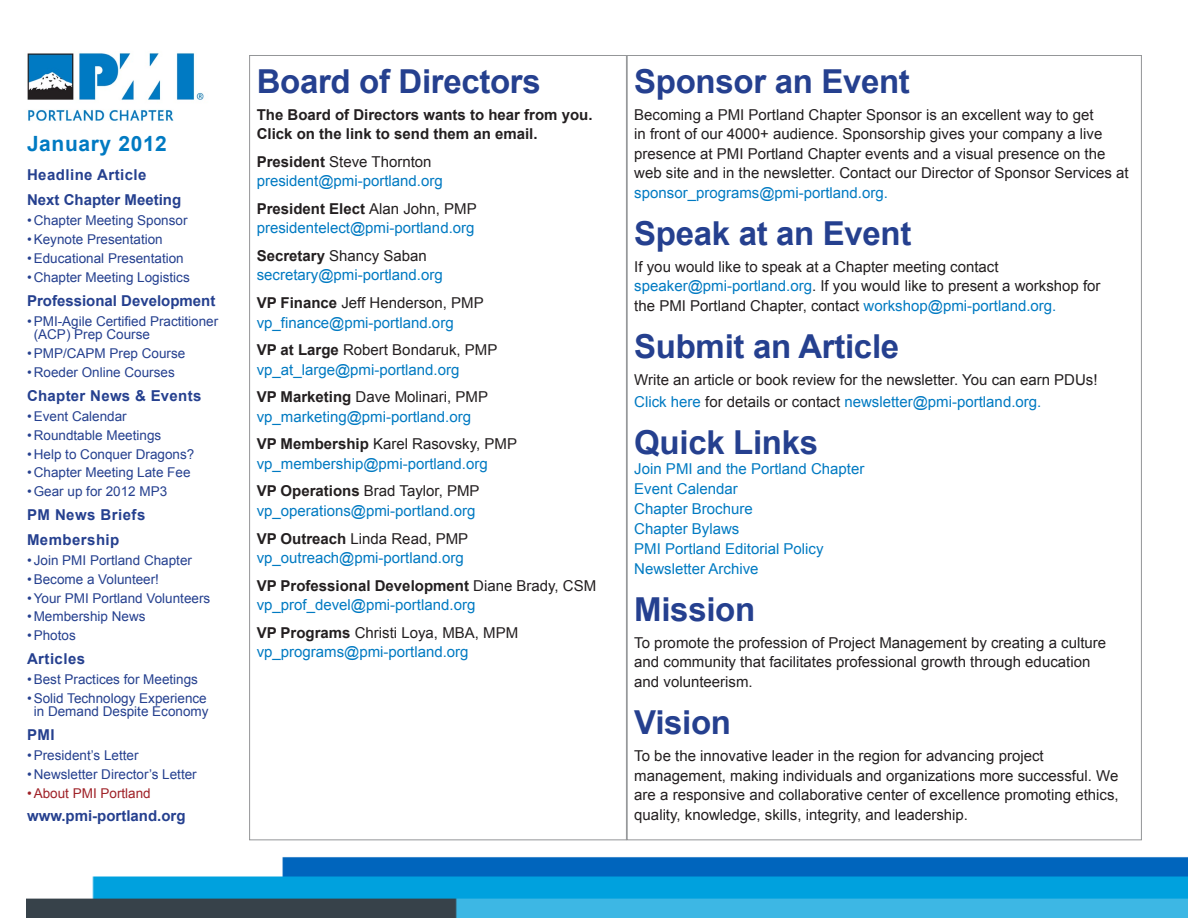
<style>
.page{position:relative;width:1188px;height:918px;background:#fff}
.page>*{position:absolute;margin:0;border:0;box-sizing:border-box;transform-origin:0 0}
.t1{font:700 33px "Arial";letter-spacing:-.01em;color:#25408f}
.t2{font:700 21px "Arial";letter-spacing:.03em;color:#007ac2}
.t3{font:15px/19.5px "Arial";color:#231f20}
.t4{font:15px/19.5px "Arial";color:#007ac2}
.t5{font:700 15px/24.8px "Arial";color:#25408f}
.t6{font:700 15px/19.5px "Arial";color:#231f20}
.t7{font:700 15px/24.8px "Arial";letter-spacing:.02em;color:#25408f}
.t8{font:13.5px/13.5px "Arial";color:#25408f}
.t9{font:13.5px "Arial";color:#9f2127}
.s1{font-weight:700;color:#231f20}
.s2{color:#231f20}
.s3{color:#007ac2}
</style>
<div class="page">
<img style="left:27px;top:53px;width:177px;height:68px">
<img style="left:26px;top:857px;width:1162px;height:61px">
<h2 class="t2" style="left:27px;top:129px;width:142px">January 2012</h2>
<p class="t5" style="left:27px;top:163px;width:156px">Headline Article<br>Next Chapter Meeting</p>
<p class="t8" style="left:27px;top:214px;width:162px">• Chapter Meeting Sponsor</p>
<p class="t8" style="left:27px;top:233px;width:137px">• Keynote Presentation</p>
<p class="t8" style="left:27px;top:252px;width:158px">• Educational Presentation</p>
<p class="t8" style="left:27px;top:271px;width:164px">• Chapter Meeting Logistics</p>
<p class="t5" style="left:27px;top:288px;width:190px">Professional Development</p>
<p class="t8" style="left:34px;top:314px;width:186px;text-indent:-7px">• PMI-Agile Certified Practitioner (ACP) Prep Course</p>
<p class="t8" style="left:27px;top:347px;width:160px">• PMP/CAPM Prep Course</p>
<p class="t8" style="left:27px;top:366px;width:149px">• Roeder Online Courses</p>
<p class="t7" style="left:27px;top:383px;width:176px">Chapter News &amp; Events</p>
<p class="t8" style="left:27px;top:409px;width:101px">• Event Calendar</p>
<p class="t8" style="left:27px;top:428px;width:136px">• Roundtable Meetings</p>
<p class="t8" style="left:27px;top:447px;width:169px">• Help to Conquer Dragons?</p>
<p class="t8" style="left:27px;top:466px;width:165px">• Chapter Meeting Late Fee</p>
<p class="t8" style="left:27px;top:485px;width:142px">• Gear up for 2012 MP3</p>
<p class="t7" style="left:27px;top:503px;width:120px">PM News Briefs<br>Membership</p>
<p class="t8" style="left:27px;top:553px;width:167px">• Join PMI Portland Chapter</p>
<p class="t8" style="left:27px;top:572px;width:134px">• Become a Volunteer!</p>
<p class="t8" style="left:27px;top:591px;width:185px">• Your PMI Portland Volunteers</p>
<p class="t8" style="left:27px;top:610px;width:120px">• Membership News</p>
<p class="t8" style="left:27px;top:629px;width:50px">• Photos</p>
<p class="t7" style="left:27px;top:647px;width:60px">Articles</p>
<p class="t8" style="left:27px;top:673px;width:173px">• Best Practices for Meetings</p>
<p class="t8" style="left:27px;top:692px;width:183px;text-align:center">• Solid Technology Experience in Demand Despite Economy</p>
<p class="t7" style="left:27px;top:723px;width:29px">PMI</p>
<p class="t8" style="left:27px;top:749px;width:113px">• President’s Letter</p>
<p class="t8" style="left:27px;top:768px;width:171px">• Newsletter Director’s Letter</p>
<p class="t9" style="left:27px;top:784px;width:125px">• About PMI Portland</p>
<p class="t5" style="left:27px;top:804px;width:160px">www.pmi-portland.org</p>
<h1 class="t1" style="left:257px;top:59px;width:286px">Board of Directors</h1>
<p class="t6" style="left:257px;top:105px;width:337px">The Board of Directors wants to hear from you.<br>Click on the link to send them an email.</p>
<p class="t4" style="left:257px;top:152px;width:188px"><span class="s1">President</span> <span class="s2">Steve Thornton </span>president@pmi-portland.org</p>
<p class="t4" style="left:257px;top:199px;width:222px"><span class="s1">President Elect</span> <span class="s2">Alan John, PMP </span>presidentelect@pmi-portland.org</p>
<p class="t4" style="left:257px;top:246px;width:188px"><span class="s1">Secretary</span> <span class="s2">Shancy Saban </span>secretary@pmi-portland.org</p>
<p class="t4" style="left:257px;top:293px;width:229px"><span class="s1">VP Finance</span> <span class="s2">Jeff Henderson, PMP </span>vp_finance@pmi-portland.org</p>
<p class="t4" style="left:257px;top:340px;width:242px"><span class="s1">VP at Large</span> <span class="s2">Robert Bondaruk, PMP </span>vp_at_large@pmi-portland.org</p>
<p class="t4" style="left:257px;top:387px;width:233px"><span class="s1">VP Marketing</span> <span class="s2">Dave Molinari, PMP </span>vp_marketing@pmi-portland.org</p>
<p class="t4" style="left:257px;top:434px;width:262px"><span class="s1">VP Membership</span> <span class="s2">Karel Rasovsky, PMP </span>vp_membership@pmi-portland.org</p>
<p class="t4" style="left:257px;top:482px;width:224px"><span class="s1">VP Operations</span> <span class="s2">Brad Taylor, PMP </span>vp_operations@pmi-portland.org</p>
<p class="t4" style="left:257px;top:529px;width:213px"><span class="s1">VP Outreach</span> <span class="s2">Linda Read, PMP </span>vp_outreach@pmi-portland.org</p>
<p class="t4" style="left:257px;top:576px;width:341px"><span class="s1">VP Professional Development</span> <span class="s2">Diane Brady, CSM </span>vp_prof_devel@pmi-portland.org</p>
<p class="t4" style="left:257px;top:623px;width:263px"><span class="s1">VP Programs</span> <span class="s2">Christi Loya, MBA, MPM </span>vp_programs@pmi-portland.org</p>
<h1 class="t1" style="left:634px;top:59px;width:277px">Sponsor an Event</h1>
<p class="t3" style="left:634px;top:105px;width:496px">Becoming a PMI Portland Chapter Sponsor is an excellent way to get<br>in front of our 4000+ audience. Sponsorship gives your company a live presence at PMI Portland Chapter events and a visual presence on the web site and in the newsletter. Contact our Director of Sponsor Services at</p>
<p class="t4" style="left:634px;top:183px;width:255px">sponsor_programs@pmi-portland.org.</p>
<h1 class="t1" style="left:634px;top:211px;width:279px">Speak at an Event</h1>
<p class="t3" style="left:634px;top:257px;width:468px">If you would like to speak at a Chapter meeting contact <span class="s3">speaker@pmi-portland.org</span>. If you would like to present a workshop for the PMI Portland Chapter, contact <span class="s3">workshop@pmi-portland.org.</span></p>
<h1 class="t1" style="left:634px;top:324px;width:266px">Submit an Article</h1>
<p class="t3" style="left:634px;top:368px;width:465px;line-height:22.5px">Write an article or book review for the newsletter. You can earn PDUs!<br><span class="s3">Click here</span> for details or contact <span class="s3">newsletter@pmi-portland.org.</span></p>
<h1 class="t1" style="left:634px;top:421px;width:185px">Quick Links</h1>
<p class="t4" style="left:634px;top:459px;width:232px;line-height:20px">Join PMI and the Portland Chapter<br>Event Calendar<br>Chapter Brochure<br>Chapter Bylaws<br>PMI Portland Editorial Policy<br>Newsletter Archive</p>
<h1 class="t1" style="left:634px;top:587px;width:122px">Mission</h1>
<p class="t3" style="left:634px;top:633px;width:473px">To promote the profession of Project Management by creating a culture and community that facilitates professional growth through education and volunteerism.</p>
<h1 class="t1" style="left:634px;top:700px;width:98px">Vision</h1>
<p class="t3" style="left:634px;top:746px;width:486px">To be the innovative leader in the region for advancing project management, making individuals and organizations more successful. We are a responsive and collaborative center of excellence promoting ethics, quality, knowledge, skills, integrity, and leadership.</p>
</div>
